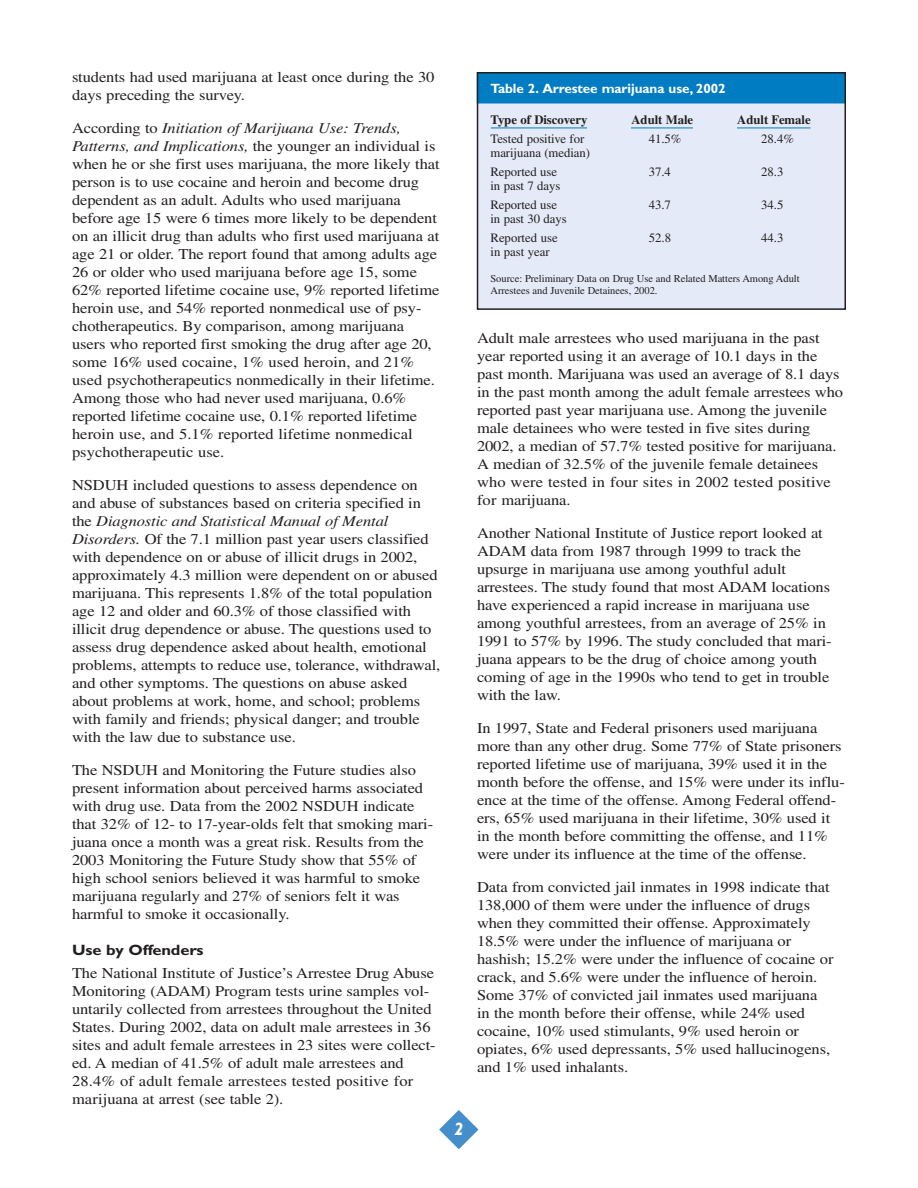
<style>
.page{position:relative;width:918px;height:1188px;background:#fff}
.page>*{position:absolute;margin:0;border:0;box-sizing:border-box;transform-origin:0 0}
.t1{font:italic 700 18px "Gill Sans";color:#fff}
.t2{font:15px/18px "Times";letter-spacing:-.005em;color:#231f20;scale:1.1 1}
.t3{font:700 15px "Gill Sans";letter-spacing:-.01em;color:#231f20;scale:1.1 1}
.t4{font:700 13.5px "Gill Sans";letter-spacing:-.005em;color:#fff}
.t5{font:12.75px/18.8px "Times";letter-spacing:-.005em;color:#231f20}
.t6{font:700 12.75px "Times";letter-spacing:-.005em;color:#231f20}
.t7{font:10.5px/12px "Times";letter-spacing:-.005em;color:#231f20}
.s1{font-style:italic}
</style>
<div class="page">
<svg style="left:439px;top:1110px;width:39px;height:39px"></svg>
<div style="left:477px;top:74px;width:368px;height:235px;background:#e4eaf7"></div>
<div style="left:478px;top:74px;width:366px;height:28px;background:#007cc2"></div>
<div style="left:477px;top:72px;width:369px;height:32px;border:2px solid #007cc2"></div>
<div style="left:477px;top:72px;width:369px;height:238px;border:2px solid #231f20"></div>
<hr style="left:491px;top:128px;width:320px;height:1px;background:#007cc2">
<div style="left:694px;top:125px;width:43px;height:6px;background:#e4eaf7"></div>
<div style="left:588px;top:126px;width:43px;height:5px;background:#e4eaf7"></div>
<p class="t2" style="left:72px;top:70px;width:331px">students had used marijuana at least once during the 30 days preceding the survey.</p>
<p class="t2" style="left:72px;top:121px;width:336px">According to <span class="s1">Initiation of Marijuana Use: Trends, Patterns, and Implications,</span> the younger an individual is when he or she first uses marijuana, the more likely that person is to use cocaine and heroin and become drug dependent as an adult. Adults who used marijuana before age 15 were 6 times more likely to be dependent on an illicit drug than adults who first used marijuana at age 21 or older. The report found that among adults age 26 or older who used marijuana before age 15, some 62% reported lifetime cocaine use, 9% reported lifetime heroin use, and 54% reported nonmedical use of psy&shy;chotherapeutics. By comparison, among marijuana users who reported first smoking the drug after age 20, some 16% used cocaine, 1% used heroin, and 21% used psychotherapeutics nonmedically in their lifetime.<br>Among those who had never used marijuana, 0.6% reported lifetime cocaine use, 0.1% reported lifetime heroin use, and 5.1% reported lifetime nonmedical psychotherapeutic use.</p>
<p class="t2" style="left:72px;top:478px;width:336px">NSDUH included questions to assess dependence on and abuse of substances based on criteria specified in the <span class="s1">Diagnostic and Statistical Manual of Mental Disorders.</span> Of the 7.1 million past year users classified with dependence on or abuse of illicit drugs in 2002, approximately 4.3 million were dependent on or abused marijuana. This represents 1.8% of the total population age 12 and older and 60.3% of those classified with illicit drug dependence or abuse. The questions used to assess drug dependence asked about health, emotional problems, attempts to reduce use, tolerance, withdrawal, and other symptoms. The questions on abuse asked about problems at work, home, and school; problems with family and friends; physical danger; and trouble with the law due to substance use.</p>
<p class="t2" style="left:72px;top:763px;width:330px">The NSDUH and Monitoring the Future studies also present information about perceived harms associated with drug use. Data from the 2002 NSDUH indicate that 32% of 12- to 17-year-olds felt that smoking mari&shy;juana once a month was a great risk. Results from the 2003 Monitoring the Future Study show that 55% of high school seniors believed it was harmful to smoke marijuana regularly and 27% of seniors felt it was harmful to smoke it occasionally.</p>
<p class="t3" style="left:72px;top:945px;width:121px">Use by Offenders</p>
<p class="t2" style="left:72px;top:965px;width:332px">The National Institute of Justice’s Arrestee Drug Abuse Monitoring (ADAM) Program tests urine samples vol&shy;untarily collected from arrestees throughout the United States. During 2002, data on adult male arrestees in 36 sites and adult female arrestees in 23 sites were collect&shy;ed. A median of 41.5% of adult male arrestees and 28.4% of adult female arrestees tested positive for marijuana at arrest (see table 2).</p>
<p class="t4" style="left:490px;top:84px;width:237px">Table 2. Arrestee marijuana use, 2002</p>
<p class="t6" style="left:490px;top:115px;width:98px">Type of Discovery</p>
<p class="t6" style="left:631px;top:115px;width:63px">Adult Male</p>
<p class="t6" style="left:737px;top:115px;width:75px">Adult Female</p>
<p class="t5" style="left:490px;top:130px;width:95px">Tested positive for</p>
<p class="t5" style="left:649px;top:130px;width:34px">41.5%</p>
<p class="t5" style="left:761px;top:130px;width:34px">28.4%</p>
<p class="t5" style="left:490px;top:145px;width:101px">marijuana (median)<br>Reported use</p>
<p class="t5" style="left:649px;top:163px;width:24px">37.4</p>
<p class="t5" style="left:761px;top:163px;width:24px">28.3</p>
<p class="t5" style="left:490px;top:178px;width:71px">in past 7 days<br>Reported use</p>
<p class="t5" style="left:490px;top:211px;width:78px">in past 30 days<br>Reported use</p>
<p class="t5" style="left:649px;top:196px;width:24px">43.7</p>
<p class="t5" style="left:761px;top:196px;width:24px">34.5</p>
<p class="t5" style="left:649px;top:229px;width:24px">52.8</p>
<p class="t5" style="left:761px;top:229px;width:24px">44.3</p>
<p class="t5" style="left:490px;top:244px;width:61px">in past year</p>
<p class="t7" style="left:490px;top:273px;width:311px">Source: Preliminary Data on Drug Use and Related Matters Among Adult<br>Arrestees and Juvenile Detainees, 2002.</p>
<p class="t2" style="left:477px;top:331px;width:334px">Adult male arrestees who used marijuana in the past year reported using it an average of 10.1 days in the past month. Marijuana was used an average of 8.1 days in the past month among the adult female arrestees who reported past year marijuana use. Among the juvenile male detainees who were tested in five sites during 2002, a median of 57.7% tested positive for marijuana.<br>A median of 32.5% of the juvenile female detainees who were tested in four sites in 2002 tested positive for marijuana.</p>
<p class="t2" style="left:477px;top:526px;width:324px">Another National Institute of Justice report looked at ADAM data from 1987 through 1999 to track the upsurge in marijuana use among youthful adult arrestees. The study found that most ADAM locations have experienced a rapid increase in marijuana use among youthful arrestees, from an average of 25% in 1991 to 57% by 1996. The study concluded that mari&shy;juana appears to be the drug of choice among youth coming of age in the 1990s who tend to get in trouble with the law.</p>
<p class="t2" style="left:477px;top:721px;width:336px">In 1997, State and Federal prisoners used marijuana more than any other drug. Some 77% of State prisoners reported lifetime use of marijuana, 39% used it in the month before the offense, and 15% were under its influ&shy;ence at the time of the offense. Among Federal offend&shy;ers, 65% used marijuana in their lifetime, 30% used it in the month before committing the offense, and 11% were under its influence at the time of the offense.</p>
<p class="t2" style="left:477px;top:880px;width:326px">Data from convicted jail inmates in 1998 indicate that 138,000 of them were under the influence of drugs when they committed their offense. Approximately 18.5% were under the influence of marijuana or hashish; 15.2% were under the influence of cocaine or crack, and 5.6% were under the influence of heroin.<br>Some 37% of convicted jail inmates used marijuana in the month before their offense, while 24% used cocaine, 10% used stimulants, 9% used heroin or opiates, 6% used depressants, 5% used hallucinogens, and 1% used inhalants.</p>
<p class="t1" style="left:454px;top:1123px;width:11px">2</p>
</div>
